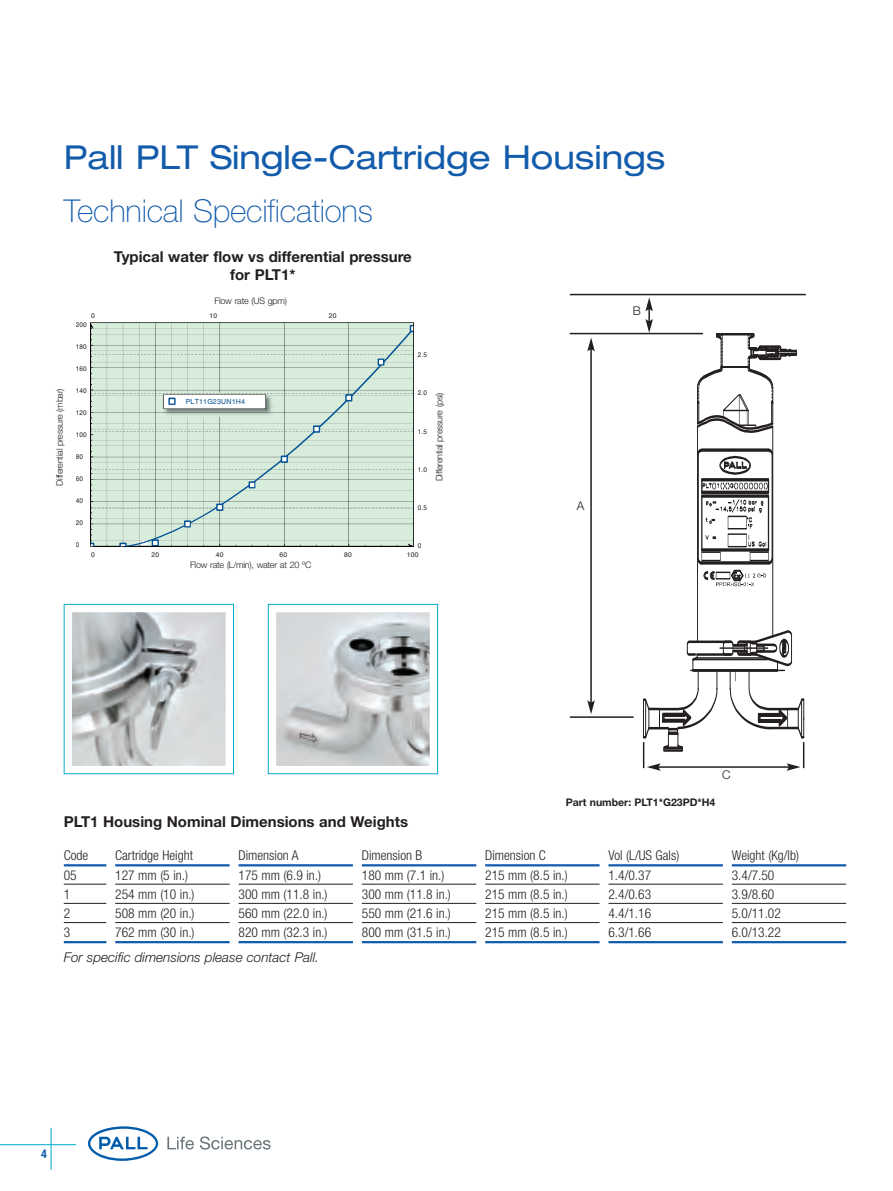
<style>
.page{position:relative;width:893px;height:1191px;background:#fff}
.page>*{position:absolute;margin:0;border:0;box-sizing:border-box;transform-origin:0 0}
.t1{font:expanded 33px "Helvetica Neue";color:#135cab}
.t2{font:100 31.5px "Helvetica Neue";letter-spacing:-.005em;color:#135cab}
.t3{font:700 15px/18px "Helvetica Neue";color:#231f20;text-align:center}
.t4{font:300 condensed 13.5px/19.2px "Helvetica Neue";color:#231f20}
.t5{font:italic 300 13.5px "Helvetica Neue";color:#231f20}
.t6{font:300 12px "Helvetica Neue";color:#231f20}
.t7{font:700 condensed 12px "Helvetica Neue";color:#135cab}
.t8{font:700 10.5px "Helvetica Neue";color:#231f20}
.t9{font:300 9px "Helvetica Neue";letter-spacing:-.03em;color:#231f20}
.t10{font:7.05px "Helvetica";color:#035294}
.t11{font:6.75px "Helvetica";color:#231f20;scale:.95 1}
.t12{font:6.75px "Helvetica";color:#231f20}
</style>
<div class="page">
<svg style="left:90px;top:323px;width:323px;height:225px;background:#cee1d3"></svg>
<img style="left:277px;top:613px;width:152px;height:152px">
<div style="left:268px;top:604px;width:170px;height:170px;border:8px solid #fff"></div>
<img style="left:73px;top:613px;width:152px;height:152px">
<div style="left:64px;top:604px;width:170px;height:170px;border:8px solid #fff"></div>
<div style="left:268px;top:604px;width:170px;height:170px;border:1px solid #00abcd"></div>
<svg style="left:88px;top:1126px;width:70px;height:34px"></svg>
<svg style="left:167px;top:1136px;width:27px;height:13px"></svg>
<svg style="left:200px;top:1136px;width:71px;height:13px"></svg>
<hr style="left:0;top:1144px;width:76px;height:1px;background:#00abcd">
<hr style="left:51px;top:1127px;width:1px;height:42px;background:#00abcd">
<hr style="left:772px;top:427px;width:1px;height:209px;background:#231f20">
<hr style="left:771px;top:454px;width:2px;height:105px;background:#231f20">
<hr style="left:697px;top:454px;width:2px;height:105px;background:#231f20">
<hr style="left:767px;top:496px;width:2px;height:54px;background:#231f20">
<hr style="left:701px;top:496px;width:2px;height:54px;background:#231f20">
<hr style="left:702px;top:491px;width:66px;height:2px;background:#231f20">
<hr style="left:702px;top:495px;width:66px;height:2px;background:#231f20">
<svg style="left:698px;top:498px;width:76px;height:88px"></svg>
<svg style="left:698px;top:446px;width:76px;height:46px"></svg>
<hr style="left:697px;top:427px;width:1px;height:215px;background:#231f20">
<svg style="left:696px;top:333px;width:102px;height:101px"></svg>
<hr style="left:570px;top:333px;width:133px;height:1px;background:#231f20">
<hr style="left:570px;top:716px;width:64px;height:2px;background:#231f20">
<hr style="left:590px;top:349px;width:2px;height:354px;background:#231f20">
<svg style="left:587px;top:337px;width:8px;height:14px"></svg>
<svg style="left:587px;top:700px;width:8px;height:14px"></svg>
<hr style="left:570px;top:294px;width:236px;height:1px;background:#231f20">
<svg style="left:645px;top:297px;width:8px;height:36px"></svg>
<hr style="left:64px;top:864px;width:42px;height:2px;background:#135cab">
<hr style="left:64px;top:884px;width:42px;height:1px;background:#231f20">
<hr style="left:64px;top:903px;width:42px;height:1px;background:#231f20">
<hr style="left:64px;top:922px;width:42px;height:1px;background:#231f20">
<hr style="left:64px;top:941px;width:42px;height:2px;background:#135cab">
<hr style="left:115px;top:864px;width:115px;height:2px;background:#135cab">
<hr style="left:115px;top:884px;width:115px;height:1px;background:#231f20">
<hr style="left:115px;top:903px;width:115px;height:1px;background:#231f20">
<hr style="left:115px;top:922px;width:115px;height:1px;background:#231f20">
<hr style="left:115px;top:941px;width:115px;height:2px;background:#135cab">
<hr style="left:608px;top:864px;width:115px;height:2px;background:#135cab">
<hr style="left:608px;top:884px;width:115px;height:1px;background:#231f20">
<hr style="left:608px;top:903px;width:115px;height:1px;background:#231f20">
<hr style="left:608px;top:922px;width:115px;height:1px;background:#231f20">
<hr style="left:608px;top:941px;width:115px;height:2px;background:#135cab">
<hr style="left:362px;top:864px;width:114px;height:2px;background:#135cab">
<hr style="left:362px;top:884px;width:114px;height:1px;background:#231f20">
<hr style="left:362px;top:903px;width:114px;height:1px;background:#231f20">
<hr style="left:362px;top:922px;width:114px;height:1px;background:#231f20">
<hr style="left:362px;top:941px;width:114px;height:2px;background:#135cab">
<hr style="left:239px;top:864px;width:114px;height:2px;background:#135cab">
<hr style="left:239px;top:884px;width:114px;height:1px;background:#231f20">
<hr style="left:239px;top:903px;width:114px;height:1px;background:#231f20">
<hr style="left:239px;top:922px;width:114px;height:1px;background:#231f20">
<hr style="left:239px;top:941px;width:114px;height:2px;background:#135cab">
<hr style="left:732px;top:864px;width:114px;height:2px;background:#135cab">
<hr style="left:732px;top:884px;width:114px;height:1px;background:#231f20">
<hr style="left:732px;top:903px;width:114px;height:1px;background:#231f20">
<hr style="left:732px;top:922px;width:114px;height:1px;background:#231f20">
<hr style="left:732px;top:941px;width:114px;height:2px;background:#135cab">
<svg style="left:643px;top:629px;width:161px;height:142px"></svg>
<hr style="left:485px;top:864px;width:115px;height:2px;background:#135cab">
<hr style="left:485px;top:884px;width:115px;height:1px;background:#231f20">
<hr style="left:485px;top:903px;width:115px;height:1px;background:#231f20">
<hr style="left:485px;top:922px;width:115px;height:1px;background:#231f20">
<hr style="left:485px;top:941px;width:115px;height:2px;background:#135cab">
<div style="left:64px;top:604px;width:170px;height:170px;border:1px solid #00abcd"></div>
<h1 class="t1" style="left:64px;top:145px;width:603px">Pall PLT Single-Cartridge Housings</h1>
<h2 class="t2" style="left:64px;top:200px;width:311px">Technical Specifications</h2>
<p class="t3" style="left:114px;top:249px;width:299px">Typical water flow vs differential pressure for PLT1*</p>
<p class="t9" style="left:215px;top:298px;width:74px">Flow rate (US gpm)</p>
<p class="t12" style="left:209px;top:313px;width:9px">10</p>
<p class="t12" style="left:329px;top:313px;width:9px">20</p>
<p class="t11" style="left:76px;top:322px;width:13px">200</p>
<p class="t11" style="left:76px;top:344px;width:13px">180</p>
<p class="t11" style="left:76px;top:366px;width:13px">160</p>
<p class="t11" style="left:76px;top:388px;width:13px">140</p>
<p class="t11" style="left:76px;top:410px;width:13px">120</p>
<p class="t11" style="left:76px;top:432px;width:13px">100</p>
<p class="t11" style="left:76px;top:454px;width:9px">80</p>
<p class="t11" style="left:76px;top:476px;width:9px">60</p>
<p class="t11" style="left:76px;top:498px;width:9px">40</p>
<p class="t11" style="left:76px;top:520px;width:9px">20</p>
<p class="t11" style="left:418px;top:352px;width:11px">2.5</p>
<p class="t11" style="left:418px;top:390px;width:11px">2.0</p>
<p class="t11" style="left:418px;top:429px;width:11px">1.5</p>
<p class="t11" style="left:418px;top:467px;width:11px">1.0</p>
<p class="t11" style="left:418px;top:505px;width:11px">0.5</p>
<p class="t9" style="left:56px;top:486px;width:99px;rotate:-90deg">Differential pressure (mbar)</p>
<p class="t9" style="left:436px;top:481px;width:90px;rotate:-90deg">Differential pressure (psi)</p>
<p class="t10" style="left:186px;top:399px;width:61px">PLT11G23UN1H4</p>
<p class="t12" style="left:152px;top:552px;width:9px">20</p>
<p class="t12" style="left:216px;top:552px;width:9px">40</p>
<p class="t12" style="left:280px;top:552px;width:9px">60</p>
<p class="t12" style="left:344px;top:552px;width:9px">80</p>
<p class="t12" style="left:407px;top:552px;width:13px">100</p>
<p class="t9" style="left:190px;top:561px;width:123px">Flow rate (L/min), water at 20 ºC</p>
<p class="t6" style="left:633px;top:306px;width:10px">B</p>
<p class="t6" style="left:577px;top:502px;width:9px">A</p>
<p class="t6" style="left:722px;top:770px;width:10px">C</p>
<p class="t3" style="left:64px;top:814px;width:346px">PLT1 Housing Nominal Dimensions and Weights</p>
<p class="t8" style="left:566px;top:799px;width:151px">Part number: PLT1*G23PD*H4</p>
<p class="t4" style="left:64px;top:847px;width:26px">Code<br>05<br>1<br>2<br>3</p>
<p class="t4" style="left:115px;top:847px;width:81px">Cartridge Height<br>127 mm (5 in.)<br>254 mm (10 in.)<br>508 mm (20 in.)<br>762 mm (30 in.)</p>
<p class="t4" style="left:608px;top:847px;width:72px">Vol (L/US Gals)<br>1.4/0.37<br>2.4/0.63<br>4.4/1.16<br>6.3/1.66</p>
<p class="t4" style="left:239px;top:847px;width:91px">Dimension A<br>175 mm (6.9 in.)<br>300 mm (11.8 in.)<br>560 mm (22.0 in.)<br>820 mm (32.3 in.)</p>
<p class="t4" style="left:732px;top:847px;width:69px">Weight (Kg/lb)<br>3.4/7.50<br>3.9/8.60<br>5.0/11.02<br>6.0/13.22</p>
<p class="t4" style="left:485px;top:847px;width:84px">Dimension C<br>215 mm (8.5 in.)<br>215 mm (8.5 in.)<br>215 mm (8.5 in.)<br>215 mm (8.5 in.)</p>
<p class="t4" style="left:362px;top:847px;width:91px">Dimension B<br>180 mm (7.1 in.)<br>300 mm (11.8 in.)<br>550 mm (21.6 in.)<br>800 mm (31.5 in.)</p>
<p class="t5" style="left:64px;top:952px;width:257px">For specific dimensions please contact Pall.</p>
<p class="t7" style="left:41px;top:1149px;width:7px">4</p>
</div>
